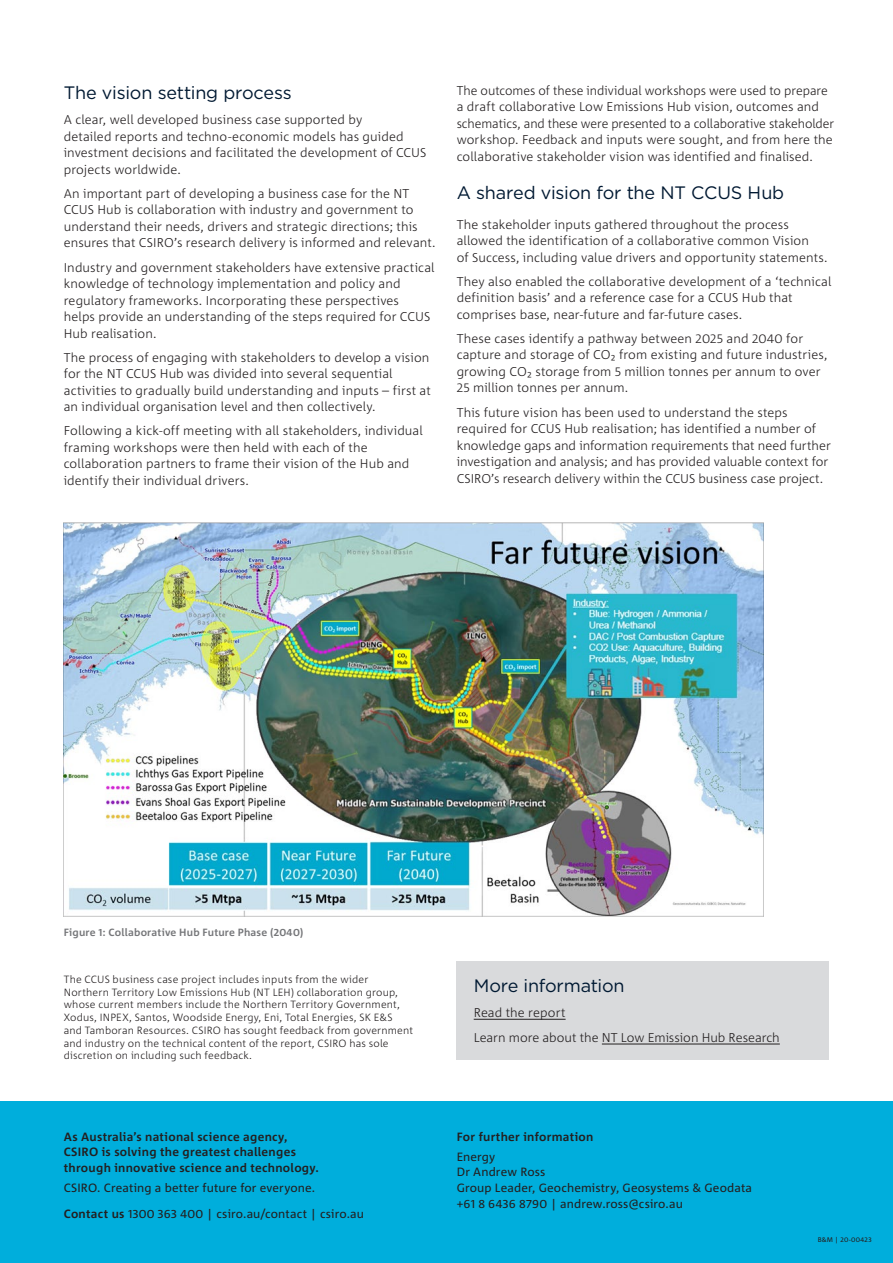
<style>
.page{position:relative;width:893px;height:1263px;background:#fff}
.page>*{position:absolute;margin:0;border:0;box-sizing:border-box;transform-origin:0 0}
.Body_Copy{font:18px "Gotham";letter-spacing:-.01em;color:#001932}
.Heading{font:18px "Gotham";letter-spacing:-.01em;color:#001932}
.Body_Copy-2{font:300 12.75px/16.5px "Corpid C1";letter-spacing:.005em;color:#231f20}
.Back_Cov__Copy{font:12px "Corpid C1";letter-spacing:.01em;color:#231f20}
.Back_Cov__Heading{font:700 12px/15.8px "Corpid C1";letter-spacing:.025em;color:#231f20}
.Back_Cov__Heading-2{font:12px "Corpid C1";letter-spacing:.015em;color:#231f20}
.t1{font:300 10.5px/12.8px "Corpid C1";letter-spacing:.015em;color:#231f20}
.t2{font:700 10.5px "Corpid C1";letter-spacing:.015em;color:#757679}
.t3{font:6.75px "Corpid C1";letter-spacing:.04em;color:#231f20}
.s1{font-weight:700}
</style>
<div class="page">
<div style="left:0;top:1101px;width:893px;height:162px;background:#00aedc"></div>
<img style="left:64px;top:522px;width:699px;height:395px">
<div style="left:457px;top:960px;width:372px;height:99px;background:#d9dadc"></div>
<hr style="left:474px;top:1019px;width:92px;height:1px;background:#231f20">
<hr style="left:602px;top:1044px;width:178px;height:1px;background:#231f20">
<p class="Body_Copy" style="left:64px;top:82px;width:229px">The vision setting process</p>
<p class="Body_Copy-2" style="left:64px;top:111px;width:364px">A clear, well developed business case supported by<br>detailed reports and techno-economic models has guided investment decisions and facilitated the development of CCUS projects worldwide.</p>
<p class="Body_Copy-2" style="left:64px;top:185px;width:373px">An important part of developing a business case for the NT CCUS Hub is collaboration with industry and government to understand their needs, drivers and strategic directions; this ensures that CSIRO’s research delivery is informed and relevant.</p>
<p class="Body_Copy-2" style="left:64px;top:258px;width:372px">Industry and government stakeholders have extensive practical knowledge of technology implementation and policy and regulatory frameworks. Incorporating these perspectives<br>helps provide an understanding of the steps required for CCUS Hub realisation.</p>
<p class="Body_Copy-2" style="left:64px;top:349px;width:369px">The process of engaging with stakeholders to develop a vision for the NT CCUS Hub was divided into several sequential activities to gradually build understanding and inputs – first at an individual organisation level and then collectively.</p>
<p class="Body_Copy-2" style="left:64px;top:422px;width:360px">Following a kick-off meeting with all stakeholders, individual framing workshops were then held with each of the collaboration partners to frame their vision of the Hub and identify their individual drivers.</p>
<p class="Body_Copy-2" style="left:457px;top:82px;width:379px">The outcomes of these individual workshops were used to prepare a draft collaborative Low Emissions Hub vision, outcomes and schematics, and these were presented to a collaborative stakeholder workshop. Feedback and inputs were sought, and from here the collaborative stakeholder vision was identified and finalised.</p>
<h2 class="Heading" style="left:457px;top:181px;width:329px">A shared vision for the NT CCUS Hub</h2>
<p class="Body_Copy-2" style="left:457px;top:215px;width:372px">The stakeholder inputs gathered throughout the process allowed the identification of a collaborative common Vision<br>of Success, including value drivers and opportunity statements.</p>
<p class="Body_Copy-2" style="left:457px;top:273px;width:376px">They also enabled the collaborative development of a ‘technical definition basis’ and a reference case for a CCUS Hub that comprises base, near-future and far-future cases.</p>
<p class="Body_Copy-2" style="left:457px;top:330px;width:372px">These cases identify a pathway between 2025 and 2040 for capture and storage of CO2 from existing and future industries, growing CO2 storage from 5 million tonnes per annum to over 25 million tonnes per annum.</p>
<p class="Body_Copy-2" style="left:457px;top:403px;width:376px">This future vision has been used to understand the steps required for CCUS Hub realisation; has identified a number of knowledge gaps and information requirements that need further investigation and analysis; and has provided valuable context for CSIRO’s research delivery within the CCUS business case project.</p>
<p class="t2" style="left:64px;top:925px;width:241px">Figure 1: Collaborative Hub Future Phase (2040)</p>
<p class="t1" style="left:64px;top:972px;width:351px">The CCUS business case project includes inputs from the wider Northern Territory Low Emissions Hub (NT LEH) collaboration group, whose current members include the Northern Territory Government, Xodus, INPEX, Santos, Woodside Energy, Eni, Total Energies, SK E&amp;S and Tamboran Resources. CSIRO has sought feedback from government and industry on the technical content of the report, CSIRO has sole discretion on including such feedback.</p>
<p class="Body_Copy" style="left:474px;top:974px;width:152px">More information</p>
<p class="Body_Copy-2" style="left:474px;top:1004px;width:93px">Read the report</p>
<p class="Body_Copy-2" style="left:474px;top:1028px;width:308px">Learn more about the NT Low Emission Hub Research</p>
<p class="Back_Cov__Heading" style="left:64px;top:1128px;width:257px">As Australia’s national science agency,<br>CSIRO is solving the greatest challenges through innovative science and technology.</p>
<p class="Back_Cov__Copy" style="left:64px;top:1180px;width:253px">CSIRO. Creating a better future for everyone.</p>
<p class="Back_Cov__Heading-2" style="left:64px;top:1206px;width:302px"><span class="s1">Contact us</span> 1300 363 400 | csiro.au/contact | csiro.au</p>
<p class="Back_Cov__Heading" style="left:457px;top:1128px;width:138px">For further information</p>
<p class="Back_Cov__Copy" style="left:457px;top:1149px;width:40px">Energy</p>
<p class="Back_Cov__Copy" style="left:457px;top:1164px;width:90px">Dr Andrew Ross</p>
<p class="Back_Cov__Copy" style="left:457px;top:1180px;width:297px">Group Leader, Geochemistry, Geosystems &amp; Geodata</p>
<p class="Back_Cov__Copy" style="left:457px;top:1196px;width:228px">+61 8 6436 8790 | andrew.ross@csiro.au</p>
<p class="t3" style="left:818px;top:1235px;width:56px">B&amp;M | 20-00423</p>
</div>
